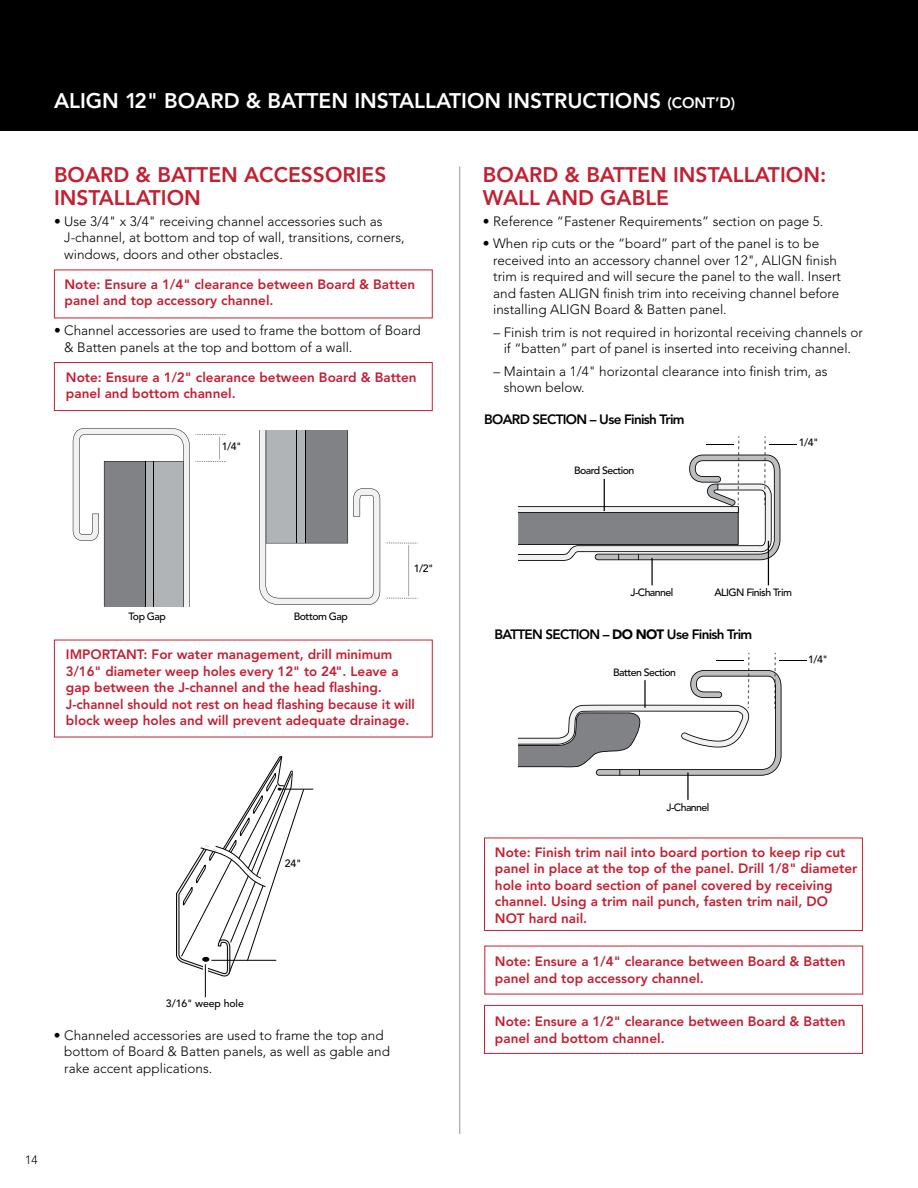
<style>
.page{position:relative;width:918px;height:1188px;background:#fff}
.page>*{position:absolute;margin:0;border:0;box-sizing:border-box;transform-origin:0 0}
.t1{font:800 21px/22.5px "Avenir LT Std";color:#c32032}
.t2{font:800 21px "Avenir LT Std";color:#fff}
.t3{font:15.3px "Helvetica";color:#000}
.t4{font:300 13.5px/16.5px "Avenir LT Std";color:#000}
.t5{font:800 13.5px/16.5px "Avenir LT Std";color:#c32032}
.t6{font:800 13.5px "Avenir LT Std";letter-spacing:-.05em;color:#000}
.t7{font:300 12px "Avenir LT Std";color:#000}
.t8{font:500 10.5px "Avenir LT Pro";letter-spacing:-.05em;color:#000}
.t9{font:500 10.5px "Avenir LT Pro";letter-spacing:-.01em;color:#000}
.t10{font:8.4px "Helvetica";color:#000}
.t11{font:8.1px "Helvetica";color:#000}
.s1{font-size:15px}
.s2{font-weight:900}
</style>
<div class="page">
<div style="left:0;top:0;width:918px;height:130px;background:#000"></div>
<hr style="left:459px;top:166px;width:1px;height:968px;background:#939598">
<div style="left:484px;top:838px;width:379px;height:93px;border:1px solid #c32032"></div>
<div style="left:54px;top:362px;width:379px;height:49px;border:1px solid #c32032"></div>
<div style="left:484px;top:1005px;width:379px;height:49px;border:1px solid #c32032"></div>
<svg style="left:73px;top:428px;width:154px;height:178px"></svg>
<hr style="left:409px;top:545px;width:1px;height:51px;background:#000">
<svg style="left:386px;top:598px;width:32px;height:1px"></svg>
<svg style="left:386px;top:542px;width:32px;height:2px"></svg>
<svg style="left:259px;top:430px;width:121px;height:175px"></svg>
<div style="left:222px;top:442px;width:20px;height:11px;background:#fff"></div>
<svg style="left:204px;top:977px;width:1px;height:15px"></svg>
<hr style="left:205px;top:964px;width:1px;height:33px;background:#000">
<hr style="left:282px;top:789px;width:31px;height:1px;background:#000">
<svg style="left:176px;top:756px;width:129px;height:221px"></svg>
<svg style="left:518px;top:653px;width:288px;height:123px"></svg>
<hr style="left:644px;top:680px;width:2px;height:28px;background:#000">
<hr style="left:687px;top:773px;width:2px;height:27px;background:#000">
<svg style="left:518px;top:436px;width:278px;height:125px"></svg>
<hr style="left:768px;top:541px;width:1px;height:44px;background:#000">
<hr style="left:651px;top:558px;width:2px;height:27px;background:#000">
<hr style="left:604px;top:479px;width:1px;height:32px;background:#000">
<h1 class="t2" style="left:54px;top:89px;width:683px">ALIGN 12" BOARD &amp; BATTEN INSTALLATION INSTRUCTIONS <span class="s1">(CONT’D)</span></h1>
<h1 class="t1" style="left:54px;top:164px;width:334px">BOARD &amp; BATTEN ACCESSORIES<br>INSTALLATION</h1>
<p class="t4" style="left:64px;top:213px;width:342px;text-indent:-10px">• Use 3/4" x 3/4" receiving channel accessories such as<br>J-channel, at bottom and top of wall, transitions, corners, windows, doors and other obstacles.</p>
<p class="t5" style="left:65px;top:276px;width:352px">Note: Ensure a 1/4" clearance between Board &amp; Batten panel and top accessory channel.</p>
<p class="t4" style="left:64px;top:323px;width:358px;text-indent:-10px">• Channel accessories are used to frame the bottom of Board &amp; Batten panels at the top and bottom of a wall.</p>
<p class="t5" style="left:66px;top:369px;width:352px">Note: Ensure a 1/2" clearance between Board &amp; Batten panel and bottom channel.</p>
<h1 class="t1" style="left:483px;top:164px;width:345px">BOARD &amp; BATTEN INSTALLATION:<br>WALL AND GABLE</h1>
<p class="t4" style="left:483px;top:213px;width:342px">• Reference “Fastener Requirements” section on page 5.</p>
<p class="t4" style="left:493px;top:236px;width:349px;text-indent:-10px">• When rip cuts or the “board” part of the panel is to be received into an accessory channel over 12", ALIGN finish trim is required and will secure the panel to the wall. Insert and fasten ALIGN finish trim into receiving channel before installing ALIGN Board &amp; Batten panel.</p>
<p class="t4" style="left:493px;top:324px;width:371px;text-align:center">– Finish trim is not required in horizontal receiving channels or if “batten” part of panel is inserted into receiving channel.</p>
<p class="t4" style="left:504px;top:363px;width:325px;text-indent:-10px">– Maintain a 1/4" horizontal clearance into finish trim, as shown below.</p>
<p class="t6" style="left:484px;top:411px;width:202px">BOARD SECTION – Use Finish Trim</p>
<p class="t8" style="left:222px;top:441px;width:21px">1/4"</p>
<p class="t11" style="left:224px;top:441px;width:15px">1/4”</p>
<p class="t3" style="left:799px;top:432px;width:28px">1/4”</p>
<p class="t8" style="left:799px;top:436px;width:21px">1/4"</p>
<p class="t8" style="left:574px;top:464px;width:62px">Board Section</p>
<p class="t8" style="left:129px;top:610px;width:39px">Top Gap</p>
<p class="t8" style="left:294px;top:610px;width:56px">Bottom Gap</p>
<p class="t8" style="left:414px;top:563px;width:21px">1/2"</p>
<p class="t10" style="left:415px;top:564px;width:16px">1/2”</p>
<p class="t5" style="left:66px;top:646px;width:350px">IMPORTANT: For water management, drill minimum 3/16" diameter weep holes every 12" to 24". Leave a gap between the J-channel and the head flashing.<br>J-channel should not rest on head flashing because it will block weep holes and will prevent adequate drainage.</p>
<p class="t8" style="left:285px;top:857px;width:18px">24"</p>
<p class="t9" style="left:166px;top:997px;width:79px">3/16" weep hole</p>
<p class="t4" style="left:64px;top:1027px;width:327px;text-indent:-10px">• Channeled accessories are used to frame the top and bottom of Board &amp; Batten panels, as well as gable and rake accent applications.</p>
<p class="t7" style="left:25px;top:1153px;width:14px">14</p>
<p class="t8" style="left:630px;top:586px;width:44px">J-Channel</p>
<p class="t8" style="left:714px;top:586px;width:79px">ALIGN Finish Trim</p>
<p class="t6" style="left:495px;top:626px;width:259px">BATTEN SECTION – <span class="s2">DO NOT</span> Use Finish Trim</p>
<p class="t8" style="left:613px;top:666px;width:64px">Batten Section</p>
<p class="t3" style="left:809px;top:648px;width:28px">1/4”</p>
<p class="t8" style="left:808px;top:653px;width:21px">1/4"</p>
<p class="t8" style="left:667px;top:801px;width:44px">J-Channel</p>
<p class="t5" style="left:495px;top:844px;width:364px">Note: Finish trim nail into board portion to keep rip cut panel in place at the top of the panel. Drill 1/8" diameter hole into board section of panel covered by receiving channel. Using a trim nail punch, fasten trim nail, DO NOT hard nail.</p>
<p class="t5" style="left:495px;top:953px;width:352px">Note: Ensure a 1/4" clearance between Board &amp; Batten panel and top accessory channel.</p>
<p class="t5" style="left:495px;top:1013px;width:352px">Note: Ensure a 1/2" clearance between Board &amp; Batten panel and bottom channel.</p>
</div>
